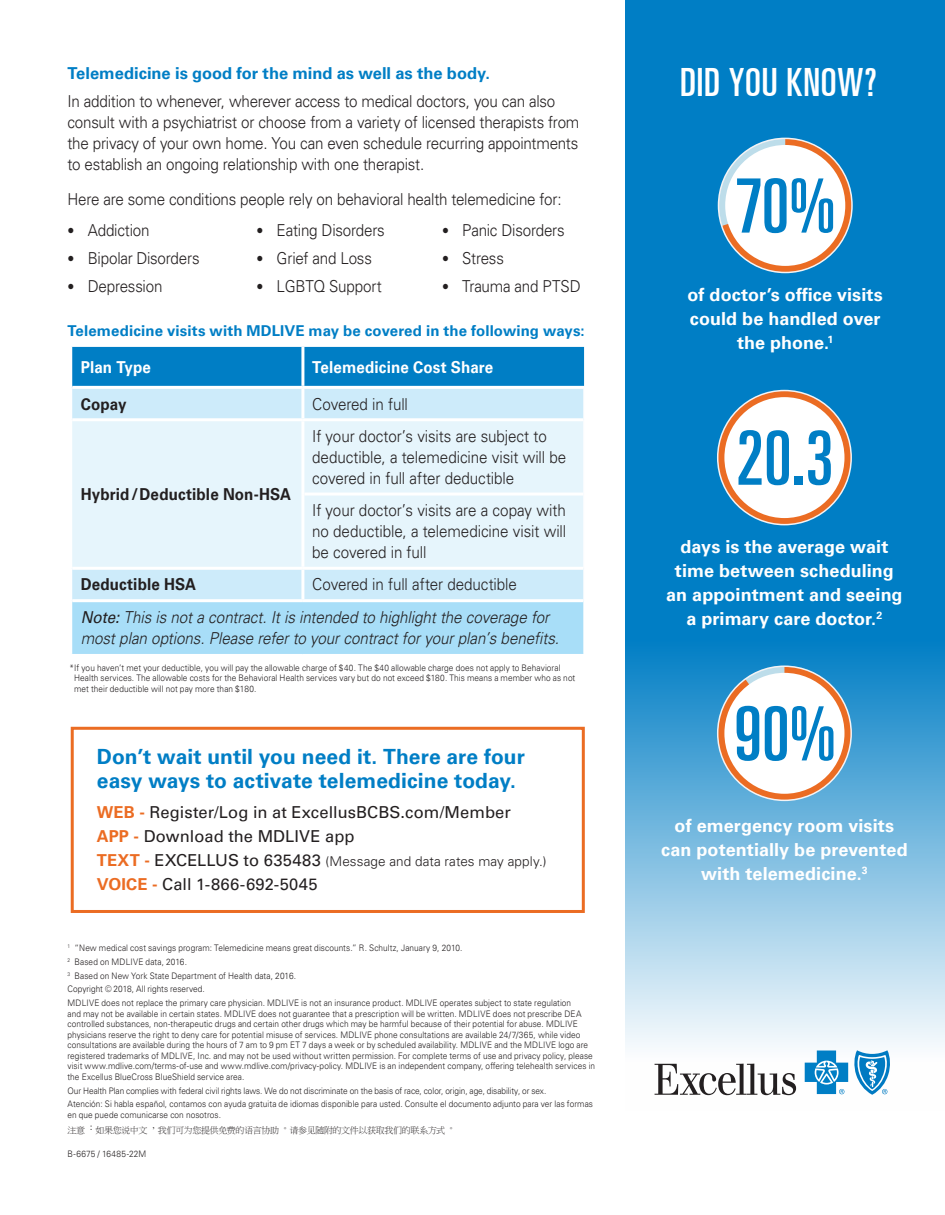
<style>
.page{position:relative;width:945px;height:1215px;background:#fff}
.page>*{position:absolute;margin:0;border:0;box-sizing:border-box;transform-origin:0 0}
.t1{font:75px "Univers LT Pro Ult Cond";color:#007ec5}
.t2{font:39px "Univers LT Pro Ult Cond";letter-spacing:.02em;color:#fff}
.t3{font:700 21px/24px "Univers LT Pro 65";color:#007ec5}
.t4{font:700 18px/24px "Univers LT Pro 65";letter-spacing:.005em;color:#fff;text-align:center}
.t5{font:300 16.5px/21px "Univers LT Pro 45";letter-spacing:-.015em;color:#231f20;scale:.92 1}
.t6{font:italic 300 16.5px/32.7px "Univers LT Pro 45";letter-spacing:-.005em;color:#231f20;scale:.92 1}
.t7{font:16.5px/24px "Univers LT Pro 55 Roman";letter-spacing:.005em;color:#231f20}
.t8{font:700 16.5px "Univers LT Pro 65";color:#007ec5}
.t9{font:700 16.5px "Univers LT Pro 65";letter-spacing:.01em;color:#231f20;scale:.92 1}
.t10{font:700 16.5px "Univers LT Pro 65";letter-spacing:.01em;color:#fff;scale:.92 1}
.t11{font:700 15px "Univers LT Pro 65";letter-spacing:.005em;color:#007ec5}
.t12{font:300 13.5px "Univers LT Pro 45";letter-spacing:.005em;color:#231f20}
.t13{font:300 9px/10.5px "Univers LT Pro 45";letter-spacing:.01em;color:#231f20;scale:.92 1}
.t14{font:9px "P Ming Li U";letter-spacing:-.04em;color:#231f20}
.t15{font:300 9px "Univers LT Pro 45";letter-spacing:.03em;color:#231f20;scale:.92 1}
.s1{font-size:15px}
.s2{font-style:normal}
.s3{font-family:"Univers LT Pro 55";font-weight:400}
.s4{font-family:"Univers LT Pro 65";font-weight:700;color:#eb6c23}
.s5{font-family:"Univers LT Pro 65";font-weight:700;font-size:16.5px;color:#eb6c23}
.s6{font-family:"Univers LT Pro 55 Roman";font-weight:400;font-size:16.5px}
</style>
<div class="page">
<svg style="left:626px;top:0;width:319px;height:1096px;background:#399bd1"></svg>
<svg style="left:655px;top:1064px;width:141px;height:31px"></svg>
<svg style="left:805px;top:1050px;width:86px;height:45px"></svg>
<svg style="left:718px;top:666px;width:133px;height:134px;background:#88969e"></svg>
<div style="left:724px;top:673px;width:120px;height:121px;background:#fff;border-radius:50%"></div>
<svg style="left:718px;top:391px;width:133px;height:134px;background:#ec7c3d"></svg>
<div style="left:724px;top:397px;width:120px;height:121px;background:#fff;border-radius:50%"></div>
<svg style="left:722px;top:138px;width:130px;height:135px;background:#678ea3"></svg>
<div style="left:725px;top:145px;width:120px;height:121px;background:#fff;border-radius:50%"></div>
<div style="left:71px;top:727px;width:514px;height:186px;border:3px solid #eb6c23"></div>
<div style="left:72px;top:347px;width:512px;height:39px;background:#007ec5"></div>
<div style="left:72px;top:389px;width:511px;height:210px;background:#cdebfa"></div>
<div style="left:72px;top:421px;width:511px;height:146px;background:#e6f5fc"></div>
<div style="left:71px;top:601px;width:513px;height:54px;background:#a8def8"></div>
<hr style="left:71px;top:601px;width:1px;height:53px;background:#fff">
<hr style="left:583px;top:601px;width:2px;height:53px;background:#fff">
<hr style="left:71px;top:654px;width:232px;height:1px;background:#fff">
<hr style="left:303px;top:654px;width:282px;height:1px;background:#fff">
<hr style="left:301px;top:347px;width:3px;height:39px;background:#fff">
<hr style="left:301px;top:389px;width:3px;height:29px;background:#fff">
<hr style="left:301px;top:421px;width:3px;height:73px;background:#fff">
<hr style="left:301px;top:494px;width:3px;height:73px;background:#fff">
<hr style="left:301px;top:570px;width:3px;height:29px;background:#fff">
<hr style="left:72px;top:418px;width:231px;height:3px;background:#fff">
<hr style="left:303px;top:418px;width:280px;height:3px;background:#fff">
<hr style="left:304px;top:493px;width:279px;height:3px;background:#fff">
<hr style="left:303px;top:567px;width:280px;height:3px;background:#fff">
<hr style="left:72px;top:567px;width:231px;height:3px;background:#fff">
<hr style="left:72px;top:599px;width:231px;height:3px;background:#fff">
<hr style="left:303px;top:599px;width:280px;height:3px;background:#fff">
<h3 class="t8" style="left:68px;top:62px;width:424px">Telemedicine is good for the mind as well as the body.</h3>
<p class="t5" style="left:68px;top:90px;width:558px">In addition to whenever, wherever access to medical doctors, you can also consult with a psychiatrist or choose from a variety of licensed therapists from the privacy of your own home. You can even schedule recurring appointments to establish an ongoing relationship with one therapist.</p>
<h3 class="t5" style="left:68px;top:188px;width:539px">Here are some conditions people rely on behavioral health telemedicine for:</h3>
<h3 class="t5" style="left:68px;top:219px;width:91px"><span class="s1">•</span> Addiction</h3>
<h3 class="t5" style="left:68px;top:247px;width:145px"><span class="s1">•</span> Bipolar Disorders</h3>
<h3 class="t5" style="left:68px;top:275px;width:105px"><span class="s1">•</span> Depression</h3>
<h3 class="t5" style="left:256px;top:219px;width:141px"><span class="s1">•</span> Eating Disorders</h3>
<h3 class="t5" style="left:256px;top:247px;width:127px"><span class="s1">•</span> Grief and Loss</h3>
<h3 class="t5" style="left:256px;top:275px;width:138px"><span class="s1">•</span> LGBTQ Support</h3>
<h3 class="t5" style="left:442px;top:219px;width:135px"><span class="s1">•</span> Panic Disorders</h3>
<h3 class="t5" style="left:442px;top:247px;width:69px"><span class="s1">•</span> Stress</h3>
<h3 class="t5" style="left:442px;top:275px;width:152px"><span class="s1">•</span> Trauma and PTSD</h3>
<h3 class="t11" style="left:68px;top:320px;width:519px">Telemedicine visits with MDLIVE may be covered in the following ways:</h3>
<h3 class="t10" style="left:81px;top:356px;width:78px">Plan Type</h3>
<h3 class="t10" style="left:312px;top:356px;width:198px">Telemedicine Cost Share</h3>
<h3 class="t9" style="left:81px;top:392px;width:51px">Copay</h3>
<h3 class="t5" style="left:312px;top:393px;width:106px">Covered in full</h3>
<h3 class="t9" style="left:81px;top:483px;width:230px">Hybrid/Deductible Non-HSA</h3>
<h3 class="t5" style="left:312px;top:425px;width:278px">If your doctor’s visits are subject to deductible, a telemedicine visit will be covered in full after deductible</h3>
<h3 class="t5" style="left:312px;top:499px;width:278px;text-align:justify">If your doctor’s visits are a copay with no deductible, a telemedicine visit will be covered in full</h3>
<h3 class="t6" style="left:81px;top:568px;width:511px;text-indent:231px"><span class="s2">Covered in full after deductible<br></span><span class="s3">Note:</span> This is not a contract. It is intended to highlight the coverage for</h3>
<h3 class="t6" style="left:81px;top:622px;width:522px">most plan options. Please refer to your contract for your plan’s benefits.</h3>
<h3 class="t9" style="left:81px;top:573px;width:127px">Deductible HSA</h3>
<p class="t13" style="left:74px;top:662px;width:546px;text-indent:-4px">*If you haven’t met your deductible, you will pay the allowable charge of $40. The $40 allowable charge does not apply to Behavioral<br>Health services. The allowable costs for the Behavioral Health services vary but do not exceed $180. This means a member who as not met their deductible will not pay more than $180.</p>
<h3 class="t3" style="left:97px;top:743px;width:429px">Don’t wait until you need it. There are four easy ways to activate telemedicine today.</h3>
<h3 class="t7" style="left:97px;top:799px;width:416px"><span class="s4">WEB -</span> Register/Log in at ExcellusBCBS.com/Member<br><span class="s4">APP -</span> Download the MDLIVE app</h3>
<h3 class="t12" style="left:97px;top:852px;width:451px"><span class="s5">TEXT -</span> <span class="s6">EXCELLUS to 635483</span> (Message and data rates may apply.)</h3>
<h3 class="t7" style="left:97px;top:871px;width:222px"><span class="s4">VOICE -</span> Call 1-866-692-5045</h3>
<p class="t13" style="left:68px;top:941px;width:549px;line-height:13.8px"><sup>1</sup> “New medical cost savings program: Telemedicine means great discounts.” R. Schultz, January 9, 2010.<br><sup>2</sup> Based on MDLIVE data, 2016.<br><sup>3</sup> Based on New York State Department of Health data, 2016.<br>Copyright © 2018, All rights reserved.<br>MDLIVE does not replace the primary care physician. MDLIVE is not an insurance product. MDLIVE operates subject to state regulation</p>
<p class="t13" style="left:68px;top:1008px;width:575px">and may not be available in certain states. MDLIVE does not guarantee that a prescription will be written. MDLIVE does not prescribe DEA controlled substances, non-therapeutic drugs and certain other drugs which may be harmful because of their potential for abuse. MDLIVE physicians reserve the right to deny care for potential misuse of services. MDLIVE phone consultations are available 24/7/365, while video consultations are available during the hours of 7 am to 9 pm ET 7 days a week or by scheduled availability. MDLIVE and the MDLIVE logo are registered trademarks of MDLIVE, Inc. and may not be used without written permission. For complete terms of use and privacy policy, please visit www.mdlive.com/terms-of-use and www.mdlive.com/privacy-policy. MDLIVE is an independent company, offering telehealth services in the Excellus BlueCross BlueShield service area.</p>
<p class="t13" style="left:68px;top:1083px;width:573px;line-height:13.8px">Our Health Plan complies with federal civil rights laws. We do not discriminate on the basis of race, color, origin, age, disability, or sex.<br>Atención: Si habla español, contamos con ayuda gratuita de idiomas disponible para usted. Consulte el documento adjunto para ver las formas</p>
<p class="t13" style="left:68px;top:1109px;width:168px">en que puede comunicarse con nosotros.</p>
<p class="t14" style="left:68px;top:1125px;width:390px">注意 ：如果您说中文 ，我们可为您提供免费的语言协助 。请参见随附的文件以获取我们的联系方式 。</p>
<p class="t15" style="left:68px;top:1147px;width:87px">B-6675 / 16485-22M</p>
<h2 class="t2" style="left:680px;top:55px;width:198px">DID YOU KNOW?</h2>
<h1 class="t1" style="left:735px;top:154px;width:102px">70%</h1>
<h3 class="t4" style="left:688px;top:282px;width:197px">of doctor’s office visits could be handled over the phone.<sup>1</sup></h3>
<h1 class="t1" style="left:736px;top:406px;width:99px">20.3</h1>
<h3 class="t4" style="left:666px;top:534px;width:238px">days is the average wait time between scheduling an appointment and seeing a primary care doctor.<sup>2</sup></h3>
<h1 class="t1" style="left:734px;top:682px;width:103px">90%</h1>
<h3 class="t4" style="left:661px;top:812px;width:248px">of emergency room visits can potentially be prevented with telemedicine.<sup>3</sup></h3>
</div>
